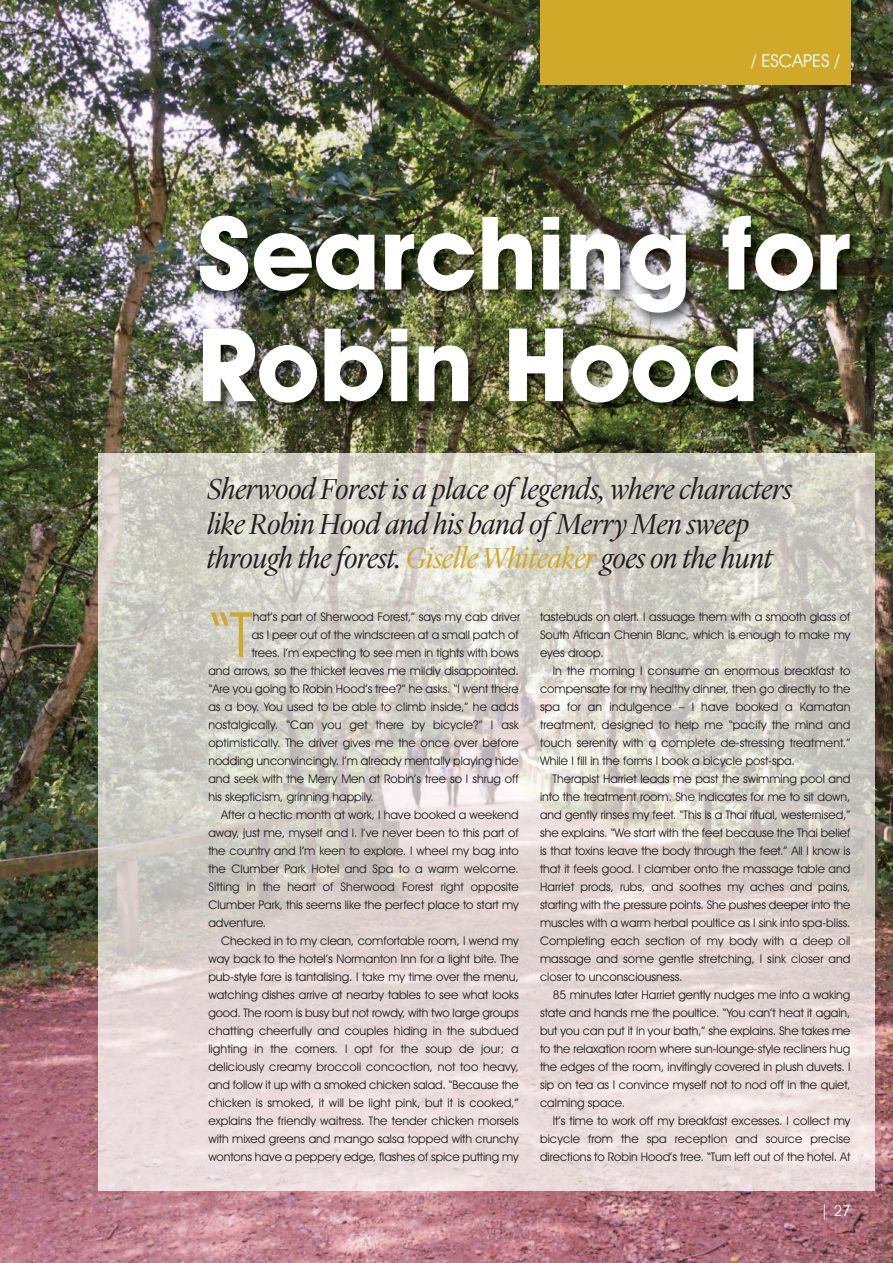
<style>
.page{position:relative;width:893px;height:1263px;background:#fff}
.page>*{position:absolute;margin:0;border:0;box-sizing:border-box;transform-origin:0 0}
.t1{font:700 102px/111.6px "Avant Garde IT Cby BT";color:#fff}
.t2{font:62.7px "Avant Garde IT Cby BT";color:#d0a929}
.t3{font:italic 300 30px/34.5px "Lyon Display";color:#231f20}
.t4{font:18px "Avant Garde IT Cby BT";color:#fff}
.t5{font:15px "Avant Garde";color:#fff}
.t6{font:12px/18px "Avant Garde IT Cby BT";color:#231f20;text-align:justify}
.s1{color:#d0a929}
</style>
<div class="page">
<img style="left:0;top:0;width:893px;height:1263px">
<img style="left:99px;top:453px;width:74px;height:738px">
<img style="left:173px;top:611px;width:701px;height:580px">
<div style="left:540px;top:0;width:310px;height:85px;background:#d0a929"></div>
<img style="left:173px;top:197px;width:720px;height:414px">
<h3 class="t4" style="left:751px;top:54px;width:90px">/ ESCAPES /</h3>
<h1 class="t1" style="left:197px;top:206px;width:655px">Searching for<br>Robin Hood</h1>
<h3 class="t3" style="left:207px;top:474px;width:586px">Sherwood Forest is a place of legends, where characters like Robin Hood and his band of Merry Men sweep through theforest. <span class="s1">Giselle Whiteaker</span> goes on the hunt</h3>
<h2 class="t2" style="left:208px;top:612px;width:46px">“T</h2>
<p class="t6" style="left:253px;top:609px;width:269px">hat’s part of Sherwood Forest,” says my cab driver</p>
<p class="t6" style="left:252px;top:627px;width:269px">as I peer out of the windscreen at a small patch of</p>
<p class="t6" style="left:252px;top:645px;width:269px">trees. I’m expecting to see men in tights with bows</p>
<p class="t6" style="left:208px;top:663px;width:312px">and arrows, so the thicket leaves me mildly disappointed.</p>
<p class="t6" style="left:208px;top:681px;width:312px">“Are you going to Robin Hood’s tree?” he asks. “I went there</p>
<p class="t6" style="left:208px;top:699px;width:312px">as a boy. You used to be able to climb inside,” he adds</p>
<p class="t6" style="left:208px;top:717px;width:312px">nostalgically. “Can you get there by bicycle?” I ask</p>
<p class="t6" style="left:208px;top:735px;width:312px">optimistically. The driver gives me the once over before</p>
<p class="t6" style="left:208px;top:753px;width:312px">nodding unconvincingly. I’m already mentally playing hide</p>
<p class="t6" style="left:208px;top:771px;width:312px">and seek with the Merry Men at Robin’s tree so I shrug off</p>
<p class="t6" style="left:208px;top:789px;width:167px">his skepticism, grinning happily.</p>
<p class="t6" style="left:221px;top:807px;width:299px">After a hectic month at work, I have booked a weekend</p>
<p class="t6" style="left:208px;top:825px;width:312px">away, just me, myself and I. I’ve never been to this part of</p>
<p class="t6" style="left:208px;top:843px;width:312px">the country and I’m keen to explore. I wheel my bag into</p>
<p class="t6" style="left:208px;top:861px;width:312px">the Clumber Park Hotel and Spa to a warm welcome.</p>
<p class="t6" style="left:208px;top:879px;width:312px">Sitting in the heart of Sherwood Forest right opposite</p>
<p class="t6" style="left:208px;top:897px;width:312px">Clumber Park, this seems like the perfect place to start my</p>
<p class="t6" style="left:208px;top:915px;width:59px">adventure.</p>
<p class="t6" style="left:221px;top:933px;width:299px">Checked in to my clean, comfortable room, I wend my</p>
<p class="t6" style="left:208px;top:951px;width:312px">way back to the hotel’s Normanton Inn for a light bite. The</p>
<p class="t6" style="left:208px;top:969px;width:312px">pub-style fare is tantalising. I take my time over the menu,</p>
<p class="t6" style="left:208px;top:987px;width:312px">watching dishes arrive at nearby tables to see what looks</p>
<p class="t6" style="left:208px;top:1005px;width:312px">good. The room is busy but not rowdy, with two large groups</p>
<p class="t6" style="left:208px;top:1023px;width:312px">chatting cheerfully and couples hiding in the subdued</p>
<p class="t6" style="left:208px;top:1041px;width:312px">lighting in the corners. I opt for the soup de jour; a</p>
<p class="t6" style="left:208px;top:1059px;width:312px">deliciously creamy broccoli concoction, not too heavy,</p>
<p class="t6" style="left:208px;top:1077px;width:312px">and follow it up with a smoked chicken salad. “Because the</p>
<p class="t6" style="left:208px;top:1095px;width:312px">chicken is smoked, it will be light pink, but it is cooked,”</p>
<p class="t6" style="left:208px;top:1113px;width:312px">explains the friendly waitress. The tender chicken morsels</p>
<p class="t6" style="left:208px;top:1131px;width:312px">with mixed greens and mango salsa topped with crunchy</p>
<p class="t6" style="left:208px;top:1149px;width:312px">wontons have a peppery edge, flashes of spice putting my</p>
<p class="t6" style="left:540px;top:609px;width:312px">tastebuds on alert. I assuage them with a smooth glass of South African Chenin Blanc, which is enough to make my eyes droop.</p>
<p class="t6" style="left:540px;top:663px;width:312px;text-indent:13px">In the morning I consume an enormous breakfast to compensate for my healthy dinner, then go directly to the spa for an indulgence – I have booked a Kamatan treatment, designed to help me “pacify the mind and touch serenity with a complete de-stressing treatment.” While I fill in the forms I book a bicycle post-spa.</p>
<p class="t6" style="left:540px;top:771px;width:312px;text-indent:13px">Therapist Harriet leads me past the swimming pool and into the treatment room. She indicates for me to sit down, and gently rinses my feet. “This is a Thai ritual, westernised,” she explains. “We start with the feet because the Thai belief is that toxins leave the body through the feet.” All I know is that it feels good. I clamber onto the massage table and Harriet prods, rubs, and soothes my aches and pains, starting with the pressure points. She pushes deeper into the muscles with a warm herbal poultice as I sink into spa-bliss.<br>Completing each section of my body with a deep oil massage and some gentle stretching, I sink closer and closer to unconsciousness.</p>
<p class="t6" style="left:540px;top:987px;width:312px;text-indent:13px">85 minutes later Harriet gently nudges me into a waking state and hands me the poultice. “You can’t heat it again, but you can put it in your bath,” she explains. She takes me to the relaxation room where sun-lounge-style recliners hug the edges of the room, invitingly covered in plush duvets. I sip on tea as I convince myself not to nod off in the quiet, calming space.</p>
<p class="t6" style="left:540px;top:1113px;width:312px;text-indent:13px">It’s time to work off my breakfast excesses. I collect my bicycle from the spa reception and source precise directions to Robin Hood’s tree. “Turn left out of the hotel. At</p>
<p class="t5" style="left:820px;top:1203px;width:32px">| 27</p>
</div>
